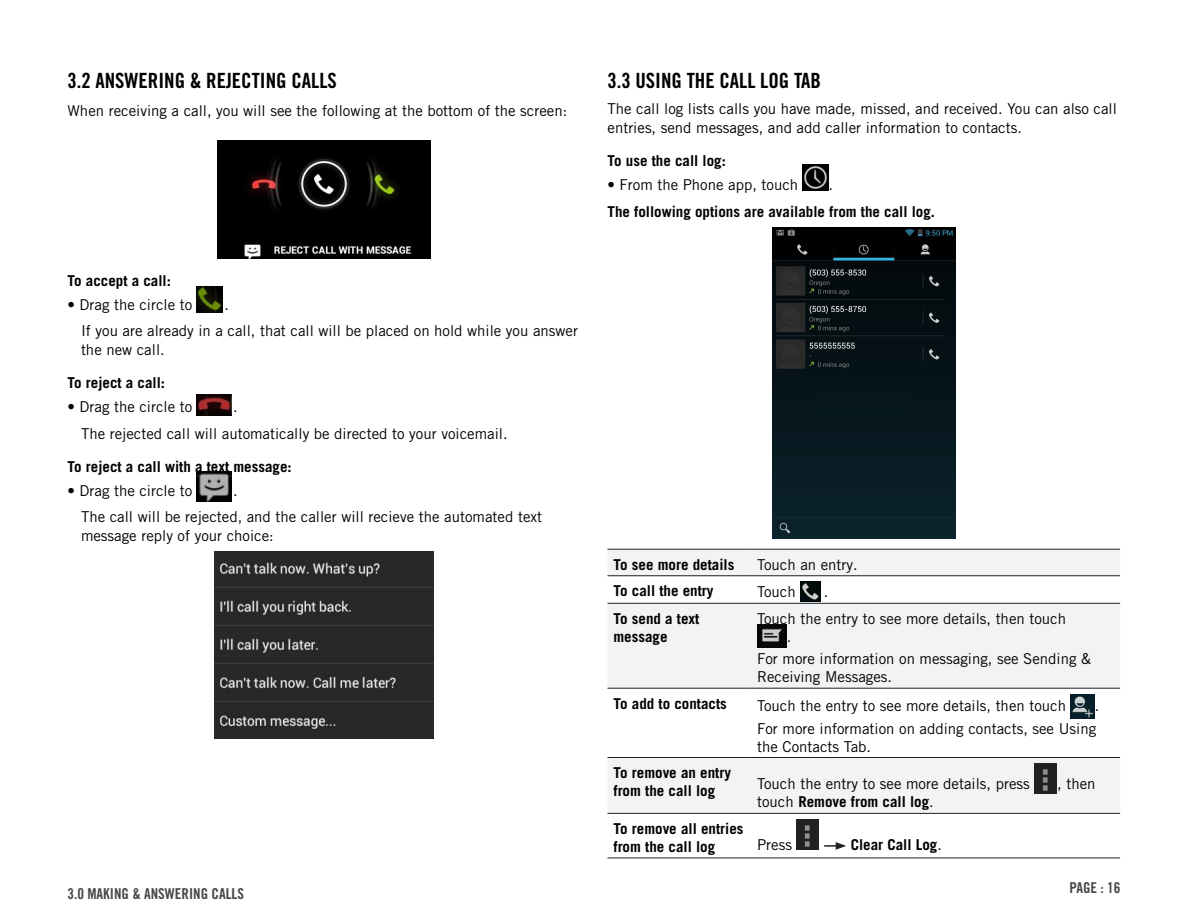
<style>
.page{position:relative;width:1188px;height:918px;background:#fff}
.page>*{position:absolute;margin:0;border:0;box-sizing:border-box;transform-origin:0 0}
.Head_2{font:21px "Trade Gothic LT Pro Bd Cn 20";color:#000001}
.Table_Body{font:15px/18px "Trade Gothic LT Pro";color:#000001}
.Body_Copy{font:15px/19.5px "Trade Gothic LT Pro";color:#000001}
.Body_Bullet_Indent{font:15px/19.5px "Trade Gothic LT Pro";color:#000001}
.Table_Body-2{font:700 15px/18px "Trade Gothic LT Pro";color:#000001}
.Body_Head{font:700 15px "Trade Gothic LT Pro";color:#000001}
.Footer_Text{font:15px "Trade Gothic LT Pro Bd Cn 20";color:#464849}
.s1{font-weight:400}
</style>
<div class="page">
<img style="left:803px;top:165px;width:25px;height:25px">
<svg style="left:608px;top:550px;width:512px;height:263px;fill:#f2f3f4"></svg>
<hr style="left:608px;top:549px;width:143px;height:1px;background:#231f20">
<hr style="left:751px;top:549px;width:369px;height:1px;background:#231f20">
<hr style="left:608px;top:575px;width:143px;height:1px;background:#231f20">
<hr style="left:751px;top:575px;width:369px;height:1px;background:#231f20">
<hr style="left:608px;top:603px;width:143px;height:1px;background:#231f20">
<hr style="left:751px;top:603px;width:369px;height:1px;background:#231f20">
<hr style="left:608px;top:688px;width:143px;height:1px;background:#231f20">
<hr style="left:751px;top:688px;width:369px;height:1px;background:#231f20">
<hr style="left:608px;top:757px;width:143px;height:1px;background:#231f20">
<hr style="left:751px;top:757px;width:369px;height:1px;background:#231f20">
<hr style="left:608px;top:813px;width:143px;height:1px;background:#231f20">
<hr style="left:751px;top:813px;width:369px;height:1px;background:#231f20">
<hr style="left:608px;top:858px;width:143px;height:1px;background:#231f20">
<hr style="left:751px;top:858px;width:369px;height:1px;background:#231f20">
<img style="left:800px;top:582px;width:20px;height:20px">
<img style="left:757px;top:625px;width:29px;height:22px">
<img style="left:1071px;top:694px;width:24px;height:25px">
<img style="left:1034px;top:764px;width:22px;height:30px">
<img style="left:797px;top:819px;width:22px;height:31px">
<svg style="left:824px;top:842px;width:22px;height:8px"></svg>
<img style="left:197px;top:287px;width:25px;height:25px">
<img style="left:197px;top:394px;width:35px;height:21px">
<img style="left:197px;top:472px;width:35px;height:30px">
<img style="left:215px;top:552px;width:218px;height:187px">
<img style="left:218px;top:140px;width:212px;height:119px">
<img style="left:773px;top:227px;width:182px;height:311px">
<p class="Head_2" style="left:68px;top:67px;width:271px">3.2 ANSWERING &amp; REJECTING CALLS</p>
<p class="Body_Copy" style="left:68px;top:101px;width:501px">When receiving a call, you will see the following at the bottom of the screen:</p>
<p class="Body_Head" style="left:68px;top:271px;width:105px">To accept a call:</p>
<p class="Body_Copy" style="left:68px;top:294px;width:126px">• Drag the circle to</p>
<p class="Body_Copy" style="left:225px;top:294px;width:6px">.</p>
<p class="Body_Bullet_Indent" style="left:81px;top:321px;width:499px">If you are already in a call, that call will be placed on hold while you answer the new call.</p>
<p class="Body_Head" style="left:68px;top:374px;width:99px">To reject a call:</p>
<p class="Body_Copy" style="left:68px;top:397px;width:126px">• Drag the circle to</p>
<p class="Body_Copy" style="left:233px;top:397px;width:6px">.</p>
<p class="Body_Bullet_Indent" style="left:81px;top:423px;width:428px">The rejected call will automatically be directed to your voicemail.</p>
<p class="Body_Head" style="left:68px;top:457px;width:226px">To reject a call with a text message:</p>
<p class="Body_Copy" style="left:68px;top:480px;width:126px">• Drag the circle to</p>
<p class="Body_Copy" style="left:233px;top:480px;width:6px">.</p>
<p class="Body_Bullet_Indent" style="left:81px;top:507px;width:463px">The call will be rejected, and the caller will recieve the automated text message reply of your choice:</p>
<p class="Footer_Text" style="left:68px;top:885px;width:178px">3.0 MAKING &amp; ANSWERING CALLS</p>
<p class="Head_2" style="left:608px;top:67px;width:215px">3.3 USING THE CALL LOG TAB</p>
<p class="Body_Copy" style="left:608px;top:99px;width:511px">The call log lists calls you have made, missed, and received. You can also call entries, send messages, and add caller information to contacts.</p>
<p class="Body_Head" style="left:608px;top:152px;width:120px">To use the call log:</p>
<p class="Body_Copy" style="left:608px;top:175px;width:192px">• From the Phone app, touch</p>
<p class="Body_Copy" style="left:828px;top:175px;width:6px">.</p>
<p class="Body_Head" style="left:608px;top:202px;width:329px">The following options are available from the call log.</p>
<p class="Table_Body-2" style="left:614px;top:555px;width:122px">To see more details</p>
<p class="Table_Body" style="left:757px;top:555px;width:102px">Touch an entry.</p>
<p class="Table_Body-2" style="left:614px;top:582px;width:102px">To call the entry</p>
<p class="Table_Body" style="left:757px;top:583px;width:40px">Touch</p>
<p class="Table_Body" style="left:824px;top:583px;width:6px">.</p>
<p class="Table_Body-2" style="left:614px;top:609px;width:87px">To send a text message</p>
<p class="Table_Body" style="left:787px;top:609px;width:281px;text-indent:-30px">Touch the entry to see more details, then touch .</p>
<p class="Table_Body" style="left:757px;top:650px;width:336px">For more information on messaging, see Sending &amp;<br>Receiving Messages.</p>
<p class="Table_Body-2" style="left:614px;top:694px;width:115px">To add to contacts</p>
<p class="Table_Body" style="left:757px;top:696px;width:310px">Touch the entry to see more details, then touch</p>
<p class="Table_Body" style="left:1095px;top:696px;width:6px">.</p>
<p class="Table_Body" style="left:757px;top:719px;width:341px">For more information on adding contacts, see Using the Contacts Tab.</p>
<p class="Table_Body-2" style="left:614px;top:763px;width:119px">To remove an entry from the call log</p>
<p class="Table_Body" style="left:757px;top:775px;width:274px">Touch the entry to see more details, press</p>
<p class="Table_Body" style="left:1057px;top:775px;width:40px">, then</p>
<p class="Table_Body-2" style="left:757px;top:793px;width:178px"><span class="s1">touch</span> Remove from call log<span class="s1">.</span></p>
<p class="Table_Body-2" style="left:614px;top:819px;width:132px">To remove all entries from the call log</p>
<p class="Table_Body" style="left:757px;top:835px;width:36px">Press</p>
<p class="Table_Body-2" style="left:851px;top:835px;width:93px">Clear Call Log<span class="s1">.</span></p>
<p class="Footer_Text" style="left:1069px;top:879px;width:53px">PAGE : 16</p>
</div>
